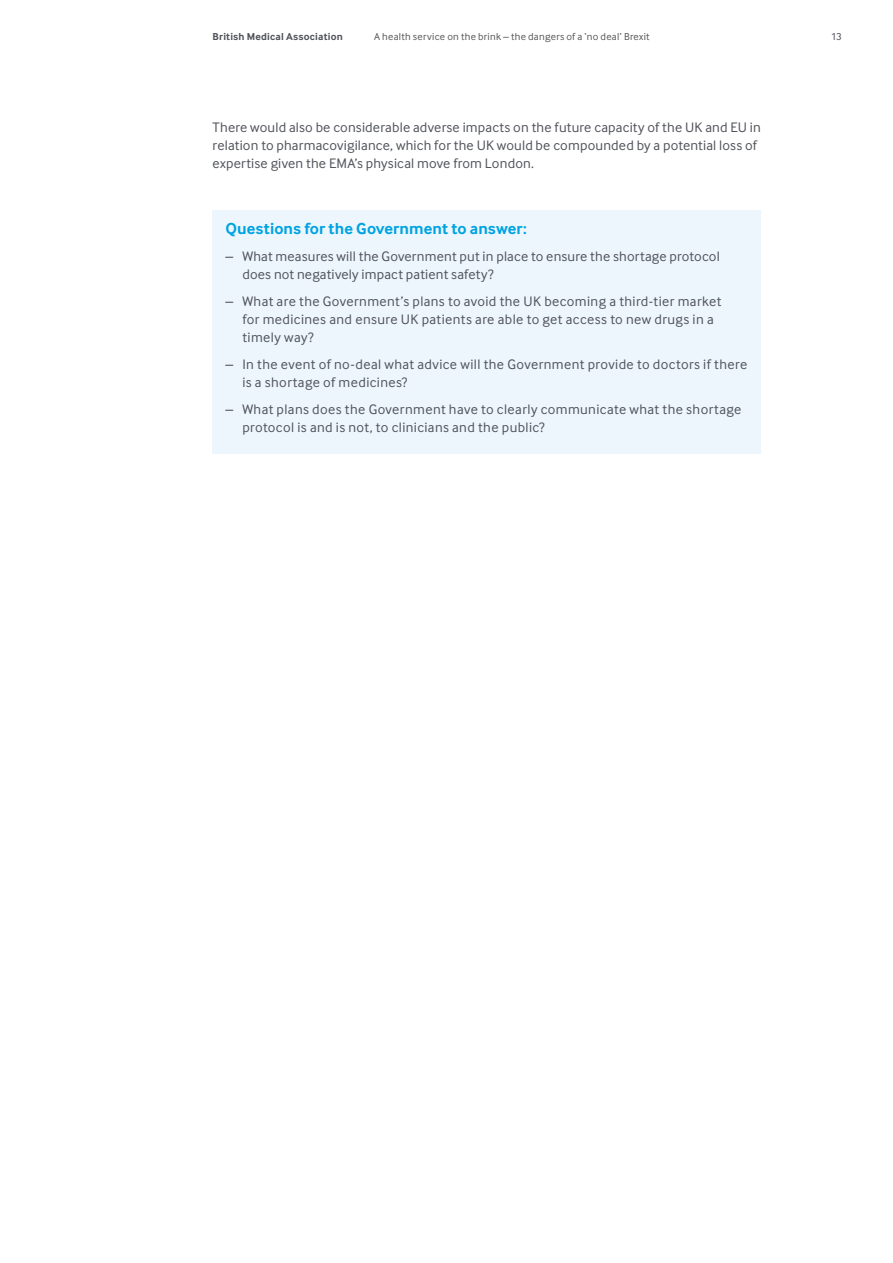
<style>
.page{position:relative;width:893px;height:1263px;background:#fff}
.page>*{position:absolute;margin:0;border:0;box-sizing:border-box;transform-origin:0 0}
.t1{font:700 16.5px "Inter Face";letter-spacing:.005em;color:#00a3e1}
.t2{font:14.25px/18px "Inter Face";letter-spacing:.02em;color:#50535a}
.t3{font:10.5px "Inter Face";letter-spacing:.025em;color:#575756}
.t4{font:700 10.5px "Inter Face";letter-spacing:.02em;color:#50535a}
.t5{font:10.5px "Inter Face";color:#50535a}
</style>
<div class="page">
<div style="left:213px;top:210px;width:548px;height:243px;background:#eef6fd"></div>
<p class="t4" style="left:213px;top:30px;width:132px">British Medical Association</p>
<p class="t3" style="left:374px;top:31px;width:277px">A health service on the brink – the dangers of a ‘no deal’ Brexit</p>
<p class="t5" style="left:831px;top:31px;width:12px">13</p>
<p class="t2" style="left:213px;top:118px;width:550px">There would also be considerable adverse impacts on the future capacity of the UK and EU in relation to pharmacovigilance, which for the UK would be compounded by a potential loss of expertise given the EMA’s physical move from London.</p>
<p class="t1" style="left:225px;top:219px;width:303px">Questions for the Government to answer:</p>
<p class="t2" style="left:242px;top:247px;width:479px;text-indent:-17px">– What measures will the Government put in place to ensure the shortage protocol does not negatively impact patient safety?</p>
<p class="t2" style="left:242px;top:292px;width:480px;text-indent:-17px">– What are the Government’s plans to avoid the UK becoming a third-tier market for medicines and ensure UK patients are able to get access to new drugs in a timely way?</p>
<p class="t2" style="left:242px;top:355px;width:506px;text-indent:-17px">– In the event of no-deal what advice will the Government provide to doctors if there is a shortage of medicines?</p>
<p class="t2" style="left:242px;top:400px;width:500px;text-indent:-17px">– What plans does the Government have to clearly communicate what the shortage protocol is and is not, to clinicians and the public?</p>
</div>
